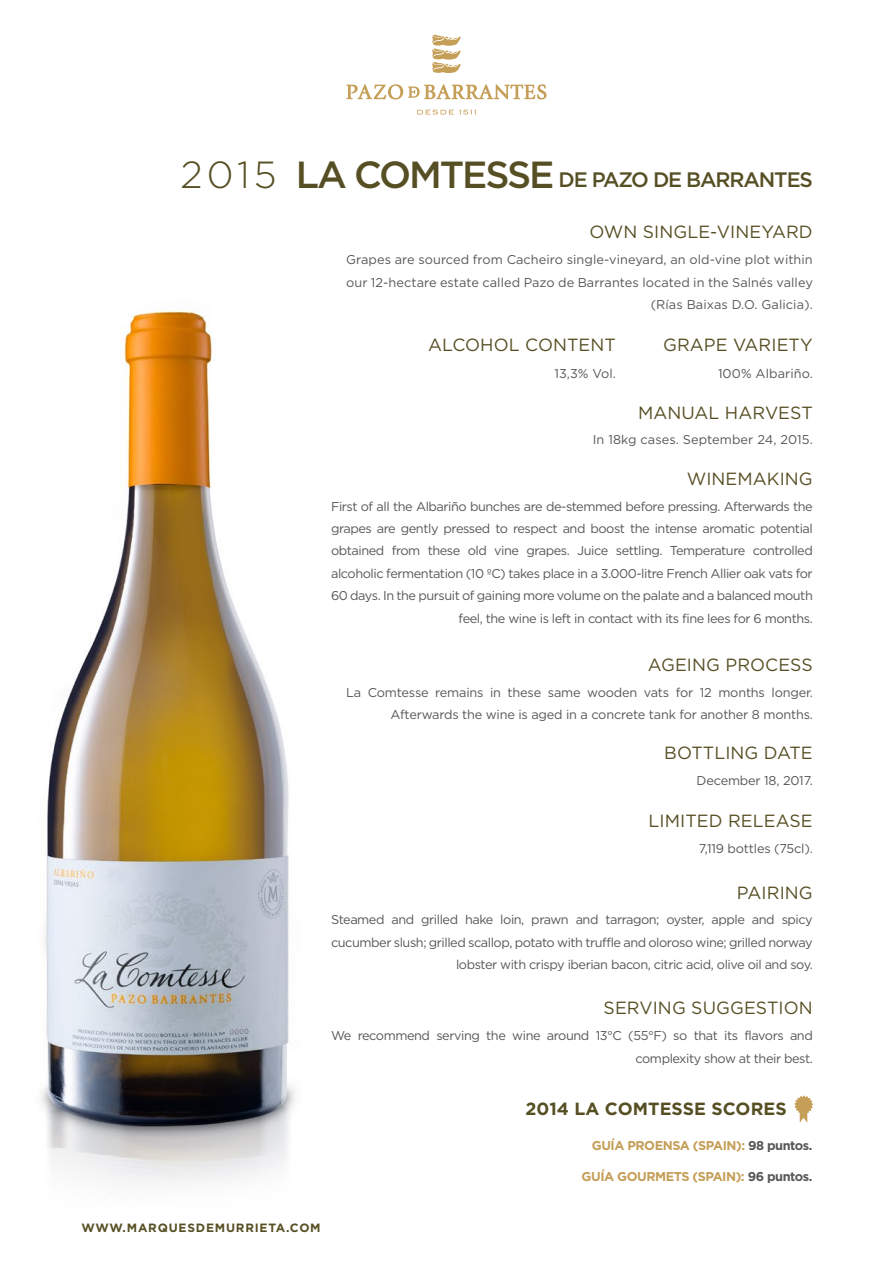
<style>
.page{position:relative;width:893px;height:1263px;background:#fff}
.page>*{position:absolute;margin:0;border:0;box-sizing:border-box;transform-origin:0 0}
.t1{font:500 20.85px "Gotham HTF";letter-spacing:-.055em;color:#574f24}
.t2{font:17.7px "Gotham HTF";letter-spacing:.005em;color:#574f24}
.t3{font:700 17.7px "Gotham HTF";letter-spacing:.005em;color:#574f24}
.t4{font:12.75px/22.4px "Gotham HTF";letter-spacing:-.035em;color:#575756;text-align:right}
.t5{font:12.75px/22.4px "Gotham HTF";letter-spacing:.005em;color:#575756;text-align:right}
.t6{font:12.75px/22.4px "Gotham HTF";letter-spacing:-.015em;color:#575756;text-align:right}
.t7{font:700 12.75px "Gotham HTF";letter-spacing:-.035em;color:#c59e57}
.t8{font:700 12px "Gotham HTF";letter-spacing:.065em;color:#574f24}
.s1{font-weight:300;font-size:37.8px}
.s2{font-size:37.8px}
.s3{color:#575756}
</style>
<div class="page">
<img style="left:41px;top:309px;width:254px;height:874px">
<svg style="left:417px;top:110px;width:59px;height:5px"></svg>
<svg style="left:346px;top:84px;width:201px;height:15px"></svg>
<svg style="left:432px;top:34px;width:29px;height:39px"></svg>
<svg style="left:794px;top:1096px;width:19px;height:27px"></svg>
<h1 class="t1" style="left:180px;top:168px;width:634px"><span class="s1">2 01 5</span> <span class="s2">LA COMTESSE</span> DE PAZO DE BARRANTES</h1>
<h2 class="t2" style="left:589px;top:222px;width:225px">OWN SINGLE-VINEYARD</h2>
<p class="t5" style="left:346px;top:248px;width:468px">Grapes are sourced from Cacheiro single-vineyard, an old-vine plot within our 12-hectare estate called Pazo de Barrantes located in the Salnés valley (Rías Baixas D.O. Galicia).</p>
<h2 class="t2" style="left:428px;top:335px;width:189px">ALCOHOL CONTENT</h2>
<p class="t4" style="left:554px;top:362px;width:63px">13,3% Vol.</p>
<h2 class="t2" style="left:663px;top:335px;width:151px">GRAPE VARIETY</h2>
<p class="t5" style="left:718px;top:362px;width:96px">100% Albariño.</p>
<h2 class="t2" style="left:638px;top:402px;width:176px">MANUAL HARVEST</h2>
<p class="t5" style="left:593px;top:428px;width:221px">In 18kg cases. September 24, 2015.</p>
<h2 class="t2" style="left:687px;top:469px;width:128px">WINEMAKING</h2>
<p class="t4" style="left:331px;top:495px;width:483px">First of all the Albariño bunches are de-stemmed before pressing. Afterwards the grapes are gently pressed to respect and boost the intense aromatic potential obtained from these old vine grapes. Juice settling. Temperature controlled alcoholic fermentation (10 ºC) takes place in a 3.000-litre French Allier oak vats for 60 days. In the pursuit of gaining more volume on the palate and a balanced mouth feel, the wine is left in contact with its fine lees for 6 months.</p>
<h2 class="t2" style="left:648px;top:654px;width:166px">AGEING PROCESS</h2>
<p class="t6" style="left:346px;top:681px;width:468px">La Comtesse remains in these same wooden vats for 12 months longer.<br>Afterwards the wine is aged in a concrete tank for another 8 months.</p>
<h2 class="t2" style="left:664px;top:742px;width:150px">BOTTLING DATE</h2>
<p class="t6" style="left:697px;top:769px;width:118px">December 18, 2017.</p>
<h2 class="t2" style="left:649px;top:810px;width:166px">LIMITED RELEASE</h2>
<p class="t6" style="left:699px;top:837px;width:116px">7,119 bottles (75cl).</p>
<h2 class="t2" style="left:737px;top:882px;width:77px">PAIRING</h2>
<p class="t4" style="left:331px;top:908px;width:483px">Steamed and grilled hake loin, prawn and tarragon; oyster, apple and spicy cucumber slush; grilled scallop, potato with truffle and oloroso wine; grilled norway lobster with crispy iberian bacon, citric acid, olive oil and soy.</p>
<h2 class="t2" style="left:604px;top:998px;width:211px">SERVING SUGGESTION</h2>
<p class="t4" style="left:331px;top:1024px;width:483px">We recommend serving the wine around 13°C (55°F) so that its flavors and complexity show at their best.</p>
<p class="t8" style="left:81px;top:1221px;width:241px">WWW.MARQUESDEMURRIETA.COM</p>
<h2 class="t3" style="left:525px;top:1099px;width:263px">2014 LA COMTESSE SCORES</h2>
<p class="t7" style="left:592px;top:1138px;width:222px">GUÍA PROENSA (SPAIN): <span class="s3">98 puntos.</span></p>
<p class="t7" style="left:582px;top:1169px;width:232px">GUÍA GOURMETS (SPAIN): <span class="s3">96 puntos.</span></p>
</div>
